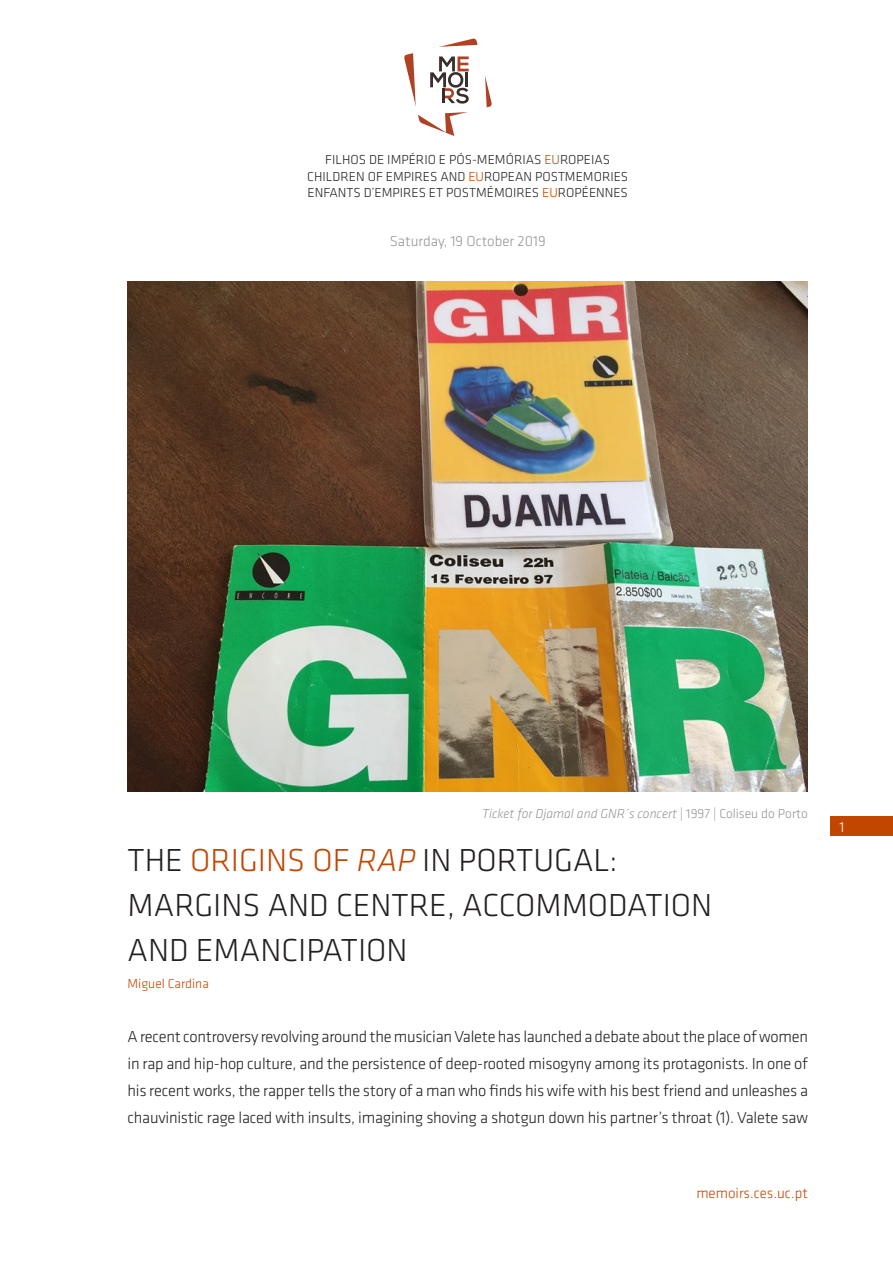
<style>
.page{position:relative;width:893px;height:1263px;background:#fff}
.page>*{position:absolute;margin:0;border:0;box-sizing:border-box;transform-origin:0 0}
.t1{font:300 33px/45px "Klavika";color:#231f20}
.t2{font:300 16.5px/27px "Klavika";letter-spacing:-.015em;color:#231f20;text-align:justify}
.t3{font:300 15px "Klavika";color:#939598}
.t4{font:300 15px "Klavika";color:#c14600}
.t5{font:300 15px "Klavika";color:#fff}
.t6{font:300 13.5px/16.5px "Klavika";color:#231f20;text-align:center}
.t7{font:italic 300 13.5px "Klavika";color:#939598}
.t8{font:300 13.5px "Klavika";color:#c14600}
.s1{color:#c14600}
.s2{font-style:normal}
.s3{font-style:italic;color:#c14600}
</style>
<div class="page">
<div style="left:830px;top:817px;width:63px;height:19px;background:#c14600"></div>
<svg style="left:404px;top:38px;width:88px;height:98px"></svg>
<hr style="left:442px;top:88px;width:3px;height:15px;background:#382d2a">
<img style="left:128px;top:281px;width:680px;height:511px">
<p class="t6" style="left:307px;top:152px;width:322px">FILHOS DE IMPÉRIO E PÓS-MEMÓRIAS <span class="s1">EU</span>ROPEIAS<br>CHILDREN OF EMPIRES AND <span class="s1">EU</span>ROPEAN POSTMEMORIES<br>ENFANTS D’EMPIRES ET POSTMÉMOIRES <span class="s1">EU</span>ROPÉENNES</p>
<p class="t3" style="left:390px;top:233px;width:157px">Saturday, 19 October 2019</p>
<p class="t7" style="left:482px;top:806px;width:327px">Ticket for Djamal and GNR´s concert <span class="s2">| 1997 | Coliseu do Porto</span></p>
<h1 class="t1" style="left:128px;top:838px;width:586px">THE <span class="s1">ORIGINS OF</span> <span class="s3">RAP</span> IN PORTUGAL:<br>MARGINS AND CENTRE, ACCOMMODATION<br>AND EMANCIPATION</h1>
<p class="t8" style="left:128px;top:976px;width:83px">Miguel Cardina</p>
<p class="t2" style="left:128px;top:1023px;width:682px">A recent controversy revolving around the musician Valete has launched a debate about the place of women in rap and hip-hop culture, and the persistence of deep-rooted misogyny among its protagonists. In one of his recent works, the rapper tells the story of a man who finds his wife with his best friend and unleashes a chauvinistic rage laced with insults, imagining shoving a shotgun down his partner’s throat (1). Valete saw</p>
<p class="t4" style="left:696px;top:1185px;width:113px">memoirs.ces.uc.pt</p>
<p class="t5" style="left:840px;top:819px;width:6px">1</p>
</div>
